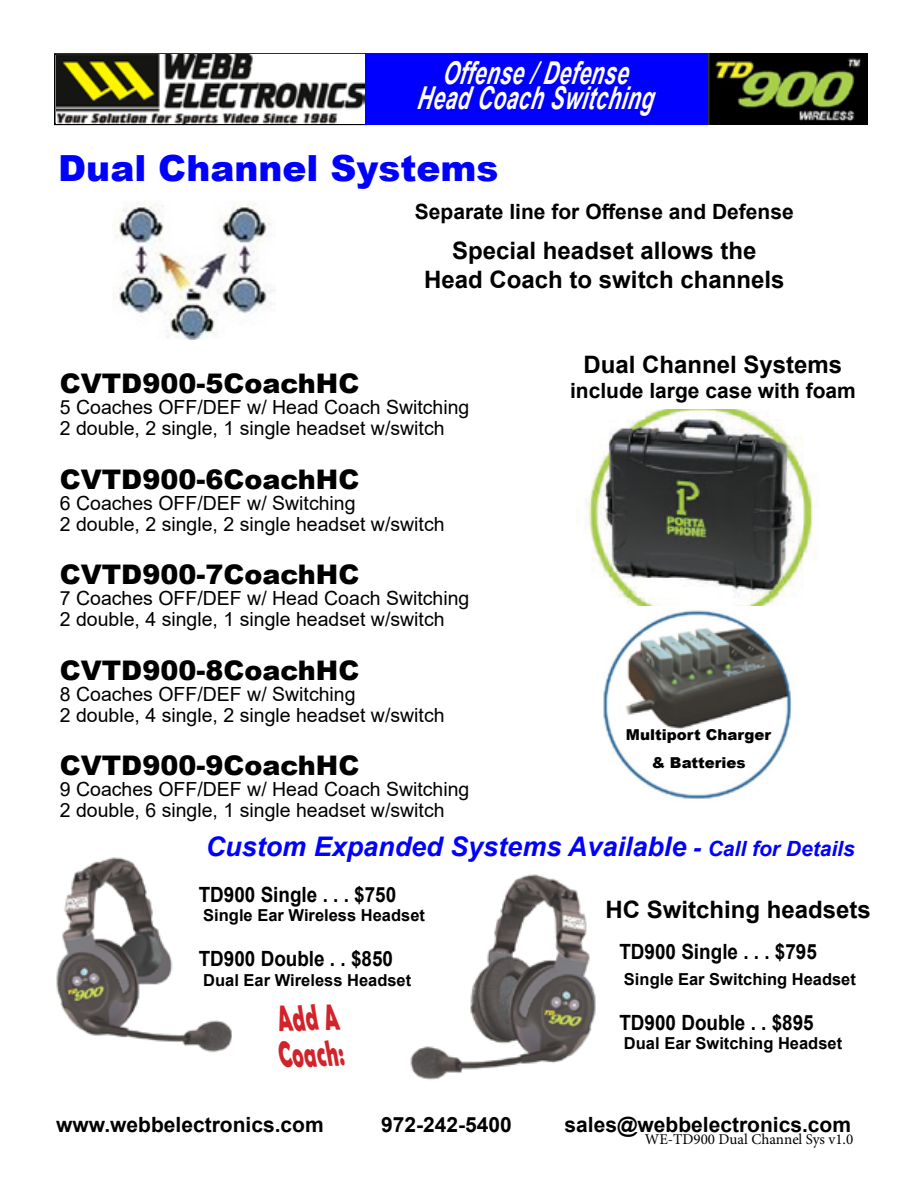
<style>
.page{position:relative;width:918px;height:1188px;background:#fff}
.page>*{position:absolute;margin:0;border:0;box-sizing:border-box;transform-origin:0 0}
.t1{font:700 36.75px/36px "Berlin Sans FB Demi";color:#d2232a;scale:.57 1}
.t2{font:900 36px "Arial";color:#00f}
.t3{font:italic 700 31.5px/25.2px "Arial";color:#fff;text-align:center;scale:.67 1}
.t4{font:900 27px "Arial";color:#000}
.t5{font:italic 700 27px "Arial";color:#00f}
.t6{font:700 24px/28.8px "Arial";color:#000;text-align:center}
.t7{font:700 21px "Arial";color:#000}
.t8{font:700 21px "Arial";color:#000;scale:.9 1}
.t9{font:19.5px/21px "Arial";color:#000}
.t10{font:700 16.5px "Arial";color:#000}
.t11{font:900 15px/27.8px "Arial";color:#000;text-align:center}
.t12{font:15px "Minion Pro";color:#000}
.s1{font-size:24px}
.s2{font-size:21px}
</style>
<div class="page">
<div style="left:54px;top:53px;width:313px;height:72px;border:2px solid #000"></div>
<img style="left:56px;top:857px;width:176px;height:196px">
<div style="left:206px;top:777px;width:664px;height:82px;background:#fff"></div>
<img style="left:410px;top:874px;width:186px;height:206px">
<img style="left:585px;top:409px;width:230px;height:197px">
<img style="left:603px;top:610px;width:189px;height:189px">
<div style="left:623px;top:730px;width:151px;height:20px;background:#fff"></div>
<div style="left:641px;top:757px;width:115px;height:12px;background:#fff"></div>
<img style="left:112px;top:202px;width:163px;height:138px">
<div style="left:364px;top:53px;width:503px;height:72px;background:#00f"></div>
<img style="left:708px;top:54px;width:159px;height:70px">
<img style="left:57px;top:54px;width:307px;height:70px">
<h3 class="t3" style="left:417px;top:61px;width:366px">Offense/ Defense<br>HeadCoachSwitching</h3>
<h2 class="t2" style="left:58px;top:142px;width:442px">Dual Channel Systems</h2>
<p class="t7" style="left:415px;top:197px;width:380px">Separate line for Offense and Defense</p>
<p class="t6" style="left:424px;top:236px;width:362px">Special headset allows the<br>Head Coach to switch channels</p>
<h3 class="t4" style="left:60px;top:364px;width:301px">CVTD900-5CoachHC</h3>
<p class="t9" style="left:60px;top:397px;width:411px">5 Coaches OFF/DEF w/ Head Coach Switching<br>2 double, 2 single, 1 single headset w/switch</p>
<h3 class="t4" style="left:60px;top:460px;width:301px">CVTD900-6CoachHC</h3>
<p class="t9" style="left:60px;top:492px;width:386px">6 Coaches OFF/DEF w/ Switching<br>2 double, 2 single, 2 single headset w/switch</p>
<h3 class="t4" style="left:60px;top:555px;width:301px">CVTD900-7CoachHC</h3>
<p class="t9" style="left:60px;top:588px;width:411px">7 Coaches OFF/DEF w/ Head Coach Switching<br>2 double, 4 single, 1 single headset w/switch</p>
<h3 class="t4" style="left:60px;top:650px;width:301px">CVTD900-8CoachHC</h3>
<p class="t9" style="left:60px;top:683px;width:386px">8 Coaches OFF/DEF w/ Switching<br>2 double, 4 single, 2 single headset w/switch</p>
<h3 class="t4" style="left:60px;top:746px;width:301px">CVTD900-9CoachHC</h3>
<p class="t9" style="left:60px;top:779px;width:411px">9 Coaches OFF/DEF w/ Head Coach Switching<br>2 double, 6 single, 1 single headset w/switch</p>
<p class="t6" style="left:584px;top:350px;width:260px">Dual Channel Systems</p>
<p class="t7" style="left:570px;top:376px;width:287px">include large case with foam</p>
<p class="t11" style="left:626px;top:721px;width:147px">Multiport Charger &amp; Batteries</p>
<h3 class="t5" style="left:206px;top:828px;width:651px">Custom Expanded Systems Available <span class="s1">-</span> <span class="s2">Call for Details</span></h3>
<p class="t8" style="left:199px;top:880px;width:221px">TD900 Single . . . $750</p>
<p class="t10" style="left:203px;top:904px;width:223px">Single Ear Wireless Headset</p>
<p class="t8" style="left:199px;top:944px;width:217px">TD900 Double . . $850</p>
<p class="t10" style="left:203px;top:969px;width:210px">Dual Ear Wireless Headset</p>
<h1 class="t1" style="left:278px;top:1000px;width:116px;rotate:-2deg">Add A<br>Coach:</h1>
<p class="t6" style="left:605px;top:896px;width:267px">HC Switching headsets</p>
<p class="t8" style="left:619px;top:937px;width:221px">TD900 Single . . . $795</p>
<p class="t10" style="left:624px;top:967px;width:233px">Single Ear Switching Headset</p>
<p class="t8" style="left:619px;top:1007px;width:217px">TD900 Double . . $895</p>
<p class="t10" style="left:624px;top:1032px;width:220px">Dual Ear Switching Headset</p>
<p class="t7" style="left:56px;top:1110px;width:269px">www.webbelectronics.com</p>
<p class="t7" style="left:381px;top:1110px;width:132px">972-242-5400</p>
<p class="t7" style="left:565px;top:1110px;width:288px">sales@webbelectronics.com</p>
<p class="t12" style="left:645px;top:1129px;width:210px">WE-TD900 Dual Channel Sys v1.0</p>
</div>
